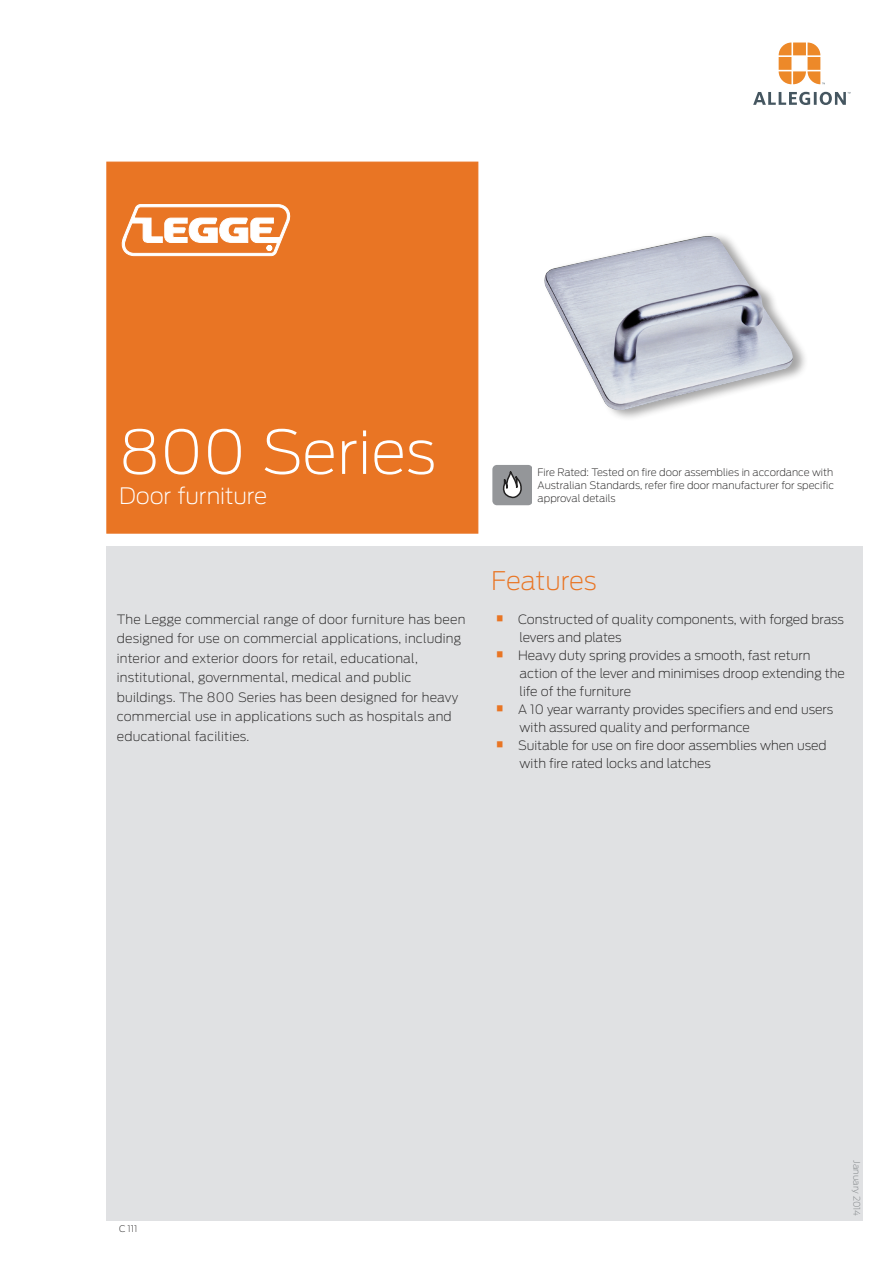
<style>
.page{position:relative;width:893px;height:1263px;background:#fff}
.page>*{position:absolute;margin:0;border:0;box-sizing:border-box;transform-origin:0 0}
.t1{font:200 60px "Antenna";color:#fff}
.t2{font:200 25.5px "Antenna";letter-spacing:-.01em;color:#e97524}
.A_Product_Group{font:200 22.5px "Antenna";letter-spacing:-.005em;color:#fff}
.A_Performance_Featur{font:200 12.75px/19.5px "Antenna";color:#222121}
.t3{font:200 10.2px/13px "Antenna";color:#222121;text-align:justify}
.t4{font:200 9px "Antenna";color:#7f8386}
.t5{font:200 9px "Antenna";color:#222121}
.s1{font-size:45px;color:#e97524}
</style>
<div class="page">
<div style="left:106px;top:546px;width:757px;height:674px;background:#e0e1e3"></div>
<div style="left:106px;top:162px;width:372px;height:372px;background:#e97524;border:1px solid #e97524"></div>
<svg style="left:779px;top:43px;width:46px;height:41px"></svg>
<svg style="left:753px;top:92px;width:97px;height:13px"></svg>
<div style="left:544px;top:232px;width:264px;height:189px;background:#222121;opacity:.41"></div>
<img style="left:544px;top:236px;width:249px;height:174px">
<div style="left:492px;top:465px;width:40px;height:40px;background:#949699;border-radius:4px"></div>
<svg style="left:502px;top:472px;width:20px;height:34px"></svg>
<svg style="left:121px;top:204px;width:169px;height:52px"></svg>
<p class="t1" style="left:119px;top:413px;width:319px">800 Series</p>
<p class="A_Product_Group" style="left:119px;top:481px;width:150px">Door furniture</p>
<p class="t3" style="left:538px;top:465px;width:298px">Fire Rated: Tested on fire door assemblies in accordance with Australian Standards, refer fire door manufacturer for specific approval details</p>
<p class="t2" style="left:491px;top:564px;width:107px">Features</p>
<p class="A_Performance_Featur" style="left:117px;top:609px;width:350px">The Legge commercial range of door furniture has been designed for use on commercial applications, including interior and exterior doors for retail, educational, institutional, governmental, medical and public buildings. The 800 Series has been designed for heavy commercial use in applications such as hospitals and educational facilities.</p>
<p class="A_Performance_Featur" style="left:519px;top:610px;width:326px;line-height:18px;text-indent:-27px"><span class="s1">•</span> Constructed of quality components, with forged brass levers and plates</p>
<p class="A_Performance_Featur" style="left:519px;top:646px;width:327px;line-height:18px;text-indent:-27px"><span class="s1">•</span> Heavy duty spring provides a smooth, fast return action of the lever and minimises droop extending the life of the furniture</p>
<p class="A_Performance_Featur" style="left:519px;top:700px;width:315px;line-height:18px;text-indent:-27px"><span class="s1">•</span> A 10 year warranty provides specifiers and end users with assured quality and performance</p>
<p class="A_Performance_Featur" style="left:519px;top:736px;width:309px;line-height:18px;text-indent:-27px"><span class="s1">•</span> Suitable for use on fire door assemblies when used with fire rated locks and latches</p>
<p class="t5" style="left:119px;top:1223px;width:20px">C 111</p>
<p class="t4" style="left:863px;top:1160px;width:57px;rotate:90deg">January 2014</p>
</div>
